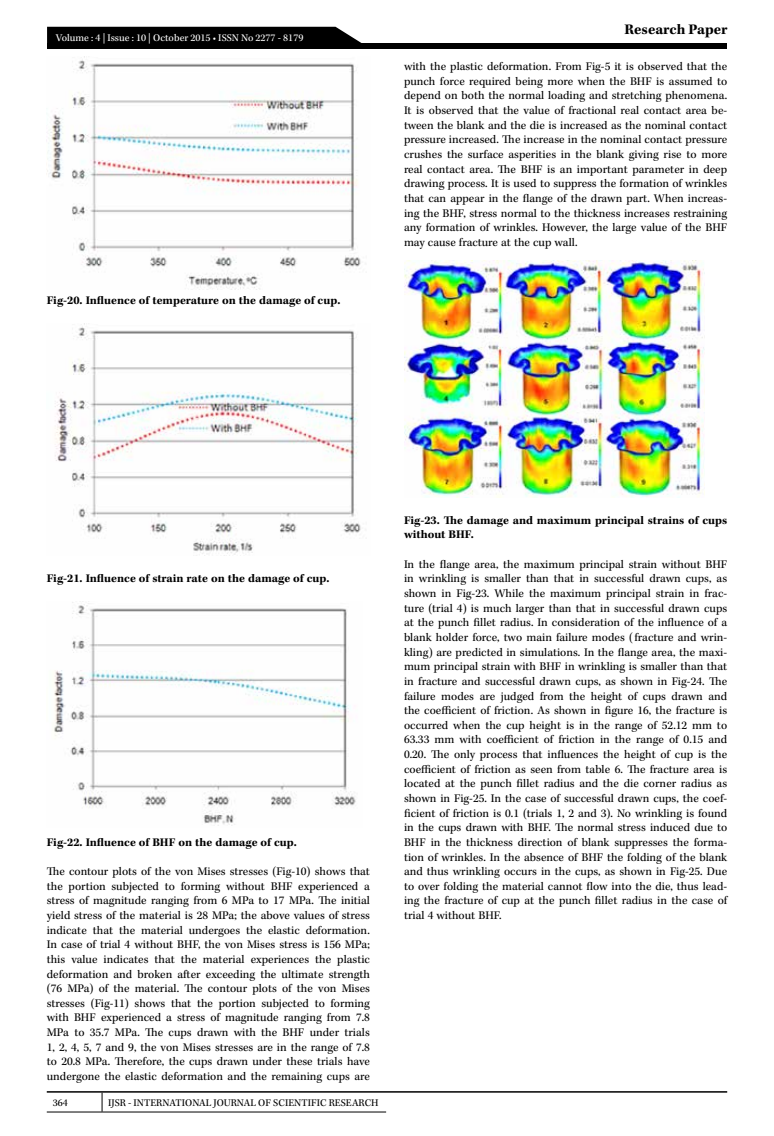
<style>
.page{position:relative;width:774px;height:1136px;background:#fff}
.page>*{position:absolute;margin:0;border:0;box-sizing:border-box;transform-origin:0 0}
.t1{font:700 15px "Kepler Std";color:#000}
.t2{font:12px/14.7px "Kepler Std";color:#000;text-align:justify}
.t3{font:700 12px/14.7px "Kepler Std";color:#000}
.t4{font:10.5px "Kepler Std";color:#000}
.t5{font:10.5px "Kepler Std";color:#fff}
</style>
<div class="page">
<hr style="left:47px;top:1090px;width:680px;height:2px;background:#000">
<svg style="left:102px;top:1092px;width:1px;height:19px"></svg>
<hr style="left:47px;top:1111px;width:55px;height:1px;background:#000">
<hr style="left:102px;top:1111px;width:284px;height:1px;background:#000">
<div style="left:47px;top:43px;width:680px;height:6px;background:#000"></div>
<div style="left:47px;top:27px;width:315px;height:16px;background:#000"></div>
<img style="left:47px;top:57px;width:314px;height:232px">
<img style="left:55px;top:323px;width:306px;height:233px">
<img style="left:54px;top:601px;width:302px;height:225px">
<img style="left:404px;top:260px;width:301px;height:237px">
<p class="t5" style="left:56px;top:32px;width:249px">Volume : 4 | Issue : 10 | October 2015 • ISSN No 2277 - 8179</p>
<p class="t3" style="left:47px;top:293px;width:295px">Fig-20. Influence of temperature on the damage of cup.</p>
<p class="t1" style="left:625px;top:21px;width:104px">Research Paper</p>
<p class="t2" style="left:404px;top:59px;width:325px">with the plastic deformation. From Fig-5 it is observed that the punch force required being more when the BHF is assumed to depend on both the normal loading and stretching phenomena.<br>It is observed that the value of fractional real contact area be&shy;tween the blank and the die is increased as the nominal contact pressure increased. The increase in the nominal contact pressure crushes the surface asperities in the blank giving rise to more real contact area. The BHF is an important parameter in deep drawing process. It is used to suppress the formation of wrinkles that can appear in the flange of the drawn part. When increas&shy;ing the BHF, stress normal to the thickness increases restraining any formation of wrinkles. However, the large value of the BHF may cause fracture at the cup wall.</p>
<p class="t3" style="left:47px;top:571px;width:284px">Fig-21. Influence of strain rate on the damage of cup.</p>
<p class="t3" style="left:47px;top:835px;width:251px">Fig-22. Influence of BHF on the damage of cup.</p>
<p class="t2" style="left:47px;top:864px;width:325px">The contour plots of the von Mises stresses (Fig-10) shows that the portion subjected to forming without BHF experienced a stress of magnitude ranging from 6 MPa to 17 MPa. The initial yield stress of the material is 28 MPa; the above values of stress indicate that the material undergoes the elastic deformation.<br>In case of trial 4 without BHF, the von Mises stress is 156 MPa; this value indicates that the material experiences the plastic deformation and broken after exceeding the ultimate strength (76 MPa) of the material. The contour plots of the von Mises stresses (Fig-11) shows that the portion subjected to forming with BHF experienced a stress of magnitude ranging from 7.8<br>MPa to 35.7 MPa. The cups drawn with the BHF under trials 1, 2, 4, 5, 7 and 9, the von Mises stresses are in the range of 7.8 to 20.8 MPa. Therefore, the cups drawn under these trials have undergone the elastic deformation and the remaining cups are</p>
<p class="t4" style="left:53px;top:1096px;width:17px">364</p>
<p class="t4" style="left:108px;top:1096px;width:272px">IJSR - INTERNATIONAL JOURNAL OF SCIENTIFIC RESEARCH</p>
<p class="t3" style="left:404px;top:513px;width:325px">Fig-23. The damage and maximum principal strains of cups without BHF.</p>
<p class="t2" style="left:404px;top:557px;width:325px">In the flange area, the maximum principal strain without BHF in wrinkling is smaller than that in successful drawn cups, as shown in Fig-23. While the maximum principal strain in frac&shy;ture (trial 4) is much larger than that in successful drawn cups at the punch fillet radius. In consideration of the influence of a blank holder force, two main failure modes ( fracture and wrin&shy;kling) are predicted in simulations. In the flange area, the maxi&shy;mum principal strain with BHF in wrinkling is smaller than that in fracture and successful drawn cups, as shown in Fig-24. The failure modes are judged from the height of cups drawn and the coefficient of friction. As shown in figure 16, the fracture is occurred when the cup height is in the range of 52.12 mm to 63.33 mm with coefficient of friction in the range of 0.15 and 0.20. The only process that influences the height of cup is the coefficient of friction as seen from table 6. The fracture area is located at the punch fillet radius and the die corner radius as shown in Fig-25. In the case of successful drawn cups, the coef&shy;ficient of friction is 0.1 (trials 1, 2 and 3). No wrinkling is found in the cups drawn with BHF. The normal stress induced due to BHF in the thickness direction of blank suppresses the forma&shy;tion of wrinkles. In the absence of BHF the folding of the blank and thus wrinkling occurs in the cups, as shown in Fig-25. Due to over folding the material cannot flow into the die, thus lead&shy;ing the fracture of cup at the punch fillet radius in the case of trial 4 without BHF.</p>
</div>
